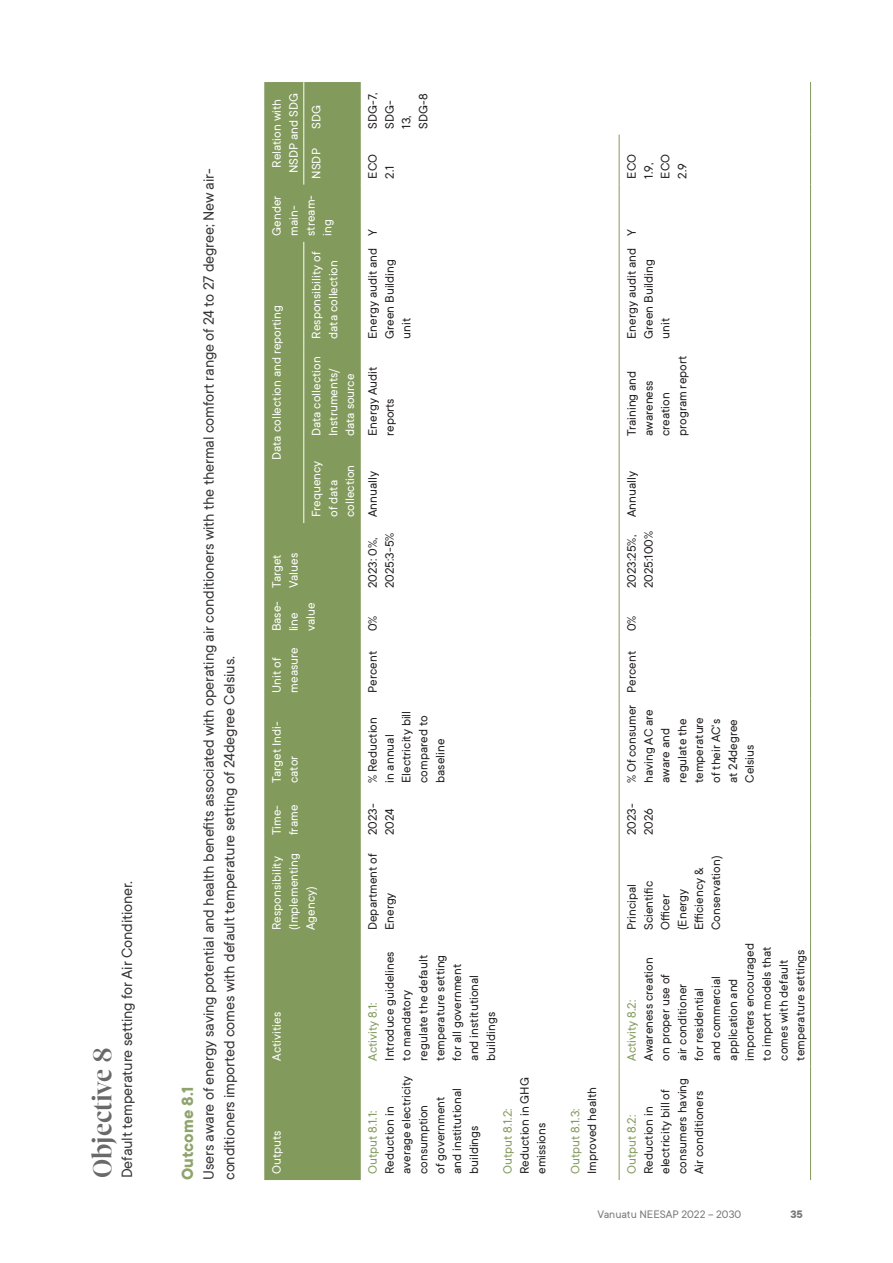
<style>
.page{position:relative;width:893px;height:1263px;background:#fff}
.page>*{position:absolute;margin:0;border:0;box-sizing:border-box;transform-origin:0 0}
.t1{font:500 28.5px "Sole Serif Big Display";color:#595959}
.t2{font:700 18px "TT Commons";color:#829a5c}
.t3{font:16.5px/20.7px "TT Commons";letter-spacing:-.01em;color:#231f20}
.t4{font:13.5px/16.8px "TT Commons";color:#231f20}
.t5{font:13.5px/16.8px "TT Commons";color:#fff}
.t6{font:13.5px "TT Commons";color:#829a5c}
.t7{font:12px "TT Commons";color:#77787b}
.t8{font:700 12px "TT Commons";color:#77787b}
</style>
<div class="page">
<div style="left:264px;top:82px;width:96px;height:1098px;background:#829a5c"></div>
<hr style="left:303px;top:442px;width:1px;height:81px;background:#fff">
<hr style="left:303px;top:345px;width:1px;height:97px;background:#fff">
<hr style="left:303px;top:242px;width:1px;height:103px;background:#fff">
<hr style="left:303px;top:135px;width:1px;height:50px;background:#fff">
<hr style="left:303px;top:82px;width:1px;height:53px;background:#fff">
<hr style="left:360px;top:1067px;width:1px;height:113px;background:#829a5c">
<hr style="left:360px;top:936px;width:1px;height:131px;background:#829a5c">
<hr style="left:360px;top:841px;width:1px;height:95px;background:#829a5c">
<hr style="left:360px;top:789px;width:1px;height:52px;background:#829a5c">
<hr style="left:360px;top:699px;width:1px;height:90px;background:#829a5c">
<hr style="left:360px;top:637px;width:1px;height:62px;background:#829a5c">
<hr style="left:360px;top:594px;width:1px;height:43px;background:#829a5c">
<hr style="left:360px;top:523px;width:1px;height:71px;background:#829a5c">
<hr style="left:360px;top:442px;width:1px;height:81px;background:#829a5c">
<hr style="left:360px;top:345px;width:1px;height:97px;background:#829a5c">
<hr style="left:360px;top:242px;width:1px;height:103px;background:#829a5c">
<hr style="left:360px;top:185px;width:1px;height:57px;background:#829a5c">
<hr style="left:360px;top:135px;width:1px;height:50px;background:#829a5c">
<hr style="left:360px;top:82px;width:1px;height:53px;background:#829a5c">
<hr style="left:810px;top:82px;width:1px;height:53px;background:#829a5c">
<hr style="left:619px;top:1067px;width:1px;height:113px;background:#829a5c">
<hr style="left:619px;top:936px;width:1px;height:131px;background:#829a5c">
<hr style="left:619px;top:841px;width:1px;height:95px;background:#829a5c">
<hr style="left:619px;top:789px;width:1px;height:52px;background:#829a5c">
<hr style="left:619px;top:699px;width:1px;height:90px;background:#829a5c">
<hr style="left:619px;top:637px;width:1px;height:62px;background:#829a5c">
<hr style="left:619px;top:594px;width:1px;height:43px;background:#829a5c">
<hr style="left:619px;top:523px;width:1px;height:71px;background:#829a5c">
<hr style="left:619px;top:442px;width:1px;height:81px;background:#829a5c">
<hr style="left:619px;top:345px;width:1px;height:97px;background:#829a5c">
<hr style="left:619px;top:242px;width:1px;height:103px;background:#829a5c">
<hr style="left:619px;top:185px;width:1px;height:57px;background:#829a5c">
<hr style="left:619px;top:135px;width:1px;height:50px;background:#829a5c">
<hr style="left:810px;top:1067px;width:1px;height:113px;background:#829a5c">
<hr style="left:810px;top:936px;width:1px;height:131px;background:#829a5c">
<hr style="left:810px;top:841px;width:1px;height:95px;background:#829a5c">
<hr style="left:810px;top:789px;width:1px;height:52px;background:#829a5c">
<hr style="left:810px;top:699px;width:1px;height:90px;background:#829a5c">
<hr style="left:810px;top:637px;width:1px;height:62px;background:#829a5c">
<hr style="left:810px;top:594px;width:1px;height:43px;background:#829a5c">
<hr style="left:810px;top:523px;width:1px;height:71px;background:#829a5c">
<hr style="left:810px;top:442px;width:1px;height:81px;background:#829a5c">
<hr style="left:810px;top:345px;width:1px;height:97px;background:#829a5c">
<hr style="left:810px;top:242px;width:1px;height:103px;background:#829a5c">
<hr style="left:810px;top:185px;width:1px;height:57px;background:#829a5c">
<hr style="left:810px;top:135px;width:1px;height:50px;background:#829a5c">
<p class="t3" style="left:116px;top:1178px;width:299px;rotate:-90deg">Default temperature setting for Air Conditioner.</p>
<h1 class="t1" style="left:86px;top:1178px;width:133px;rotate:-90deg">Objective 8</h1>
<h2 class="t2" style="left:176px;top:1180px;width:95px;rotate:-90deg">Outcome 8.1</h2>
<p class="t3" style="left:198px;top:1180px;width:1013px;rotate:-90deg">Users aware of energy saving potential and health benefits associated with operating air conditioners with the thermal comfort range of 24 to 27 degree; New air&shy;conditioners imported comes with default temperature setting of 24degree Celsius.</p>
<p class="t5" style="left:268px;top:173px;width:82px;text-align:center;rotate:-90deg">Relation with<br>NSDP and SDG</p>
<p class="t5" style="left:307px;top:129px;width:25px;rotate:-90deg">SDG</p>
<p class="t5" style="left:307px;top:179px;width:32px;rotate:-90deg">NSDP</p>
<p class="t5" style="left:268px;top:236px;width:42px;rotate:-90deg">Gender main&shy;stream&shy;ing</p>
<p class="t5" style="left:268px;top:460px;width:156px;rotate:-90deg">Data collection and reporting</p>
<p class="t5" style="left:307px;top:339px;width:89px;rotate:-90deg">Responsibility of data collection</p>
<p class="t5" style="left:307px;top:436px;width:81px;rotate:-90deg">Data collection<br>Instruments/ data source</p>
<p class="t5" style="left:307px;top:517px;width:58px;rotate:-90deg">Frequency of data collection</p>
<p class="t5" style="left:268px;top:588px;width:37px;rotate:-90deg">Target<br>Values</p>
<p class="t5" style="left:268px;top:631px;width:32px;rotate:-90deg">Base&shy;line value</p>
<p class="t5" style="left:268px;top:693px;width:47px;rotate:-90deg">Unit of measure</p>
<p class="t5" style="left:268px;top:783px;width:63px;rotate:-90deg">Target Indi&shy;cator</p>
<p class="t5" style="left:268px;top:835px;width:32px;rotate:-90deg">Time&shy;frame</p>
<p class="t5" style="left:268px;top:930px;width:78px;rotate:-90deg">Responsibility (Implementing<br>Agency)</p>
<p class="t5" style="left:268px;top:1060px;width:50px;rotate:-90deg">Activities</p>
<p class="t5" style="left:268px;top:1174px;width:45px;rotate:-90deg">Outputs</p>
<p class="t4" style="left:364px;top:129px;width:37px;rotate:-90deg">SDG-7,<br>SDG-<br>13,<br>SDG-8</p>
<p class="t4" style="left:364px;top:179px;width:26px;rotate:-90deg">ECO<br>2.1</p>
<p class="t4" style="left:364px;top:236px;width:8px;rotate:-90deg">Y</p>
<p class="t4" style="left:364px;top:339px;width:92px;rotate:-90deg">Energy audit and<br>Green Building unit</p>
<p class="t4" style="left:364px;top:436px;width:71px;rotate:-90deg">Energy Audit reports</p>
<p class="t4" style="left:364px;top:517px;width:48px;rotate:-90deg">Annually</p>
<p class="t4" style="left:364px;top:588px;width:57px;rotate:-90deg">2023: 0%,<br>2025:3-5%</p>
<p class="t4" style="left:364px;top:631px;width:17px;rotate:-90deg">0%</p>
<p class="t4" style="left:364px;top:693px;width:43px;rotate:-90deg">Percent</p>
<p class="t4" style="left:364px;top:783px;width:74px;rotate:-90deg">% Reduction in annual<br>Electricity bill compared to baseline</p>
<p class="t4" style="left:364px;top:835px;width:33px;rotate:-90deg">2023-<br>2024</p>
<p class="t4" style="left:364px;top:930px;width:78px;rotate:-90deg">Department of<br>Energy</p>
<p class="t4" style="left:381px;top:1060px;width:111px;rotate:-90deg">Introduce guidelines to mandatory regulate the default temperature setting for all government and institutional buildings</p>
<p class="t6" style="left:364px;top:1060px;width:60px;rotate:-90deg">Activity 8.1:</p>
<p class="t4" style="left:381px;top:1174px;width:100px;rotate:-90deg">Reduction in average electricity consumption<br>of government and institutional buildings</p>
<p class="t6" style="left:364px;top:1174px;width:65px;rotate:-90deg">Output 8.1.1:</p>
<p class="t4" style="left:516px;top:1174px;width:98px;rotate:-90deg">Reduction in GHG emissions</p>
<p class="t6" style="left:499px;top:1174px;width:67px;rotate:-90deg">Output 8.1.2:</p>
<p class="t4" style="left:623px;top:179px;width:26px;rotate:-90deg">ECO<br>1.9,<br>ECO<br>2.9</p>
<p class="t4" style="left:623px;top:236px;width:8px;rotate:-90deg">Y</p>
<p class="t4" style="left:623px;top:339px;width:92px;rotate:-90deg">Energy audit and<br>Green Building unit</p>
<p class="t4" style="left:623px;top:436px;width:82px;rotate:-90deg">Training and awareness creation program report</p>
<p class="t4" style="left:623px;top:517px;width:48px;rotate:-90deg">Annually</p>
<p class="t4" style="left:623px;top:588px;width:58px;rotate:-90deg">2023:25%,<br>2025:100%</p>
<p class="t4" style="left:623px;top:631px;width:17px;rotate:-90deg">0%</p>
<p class="t4" style="left:623px;top:693px;width:43px;rotate:-90deg">Percent</p>
<p class="t4" style="left:623px;top:783px;width:80px;rotate:-90deg">% Of consumer having AC are aware and regulate the temperature of their AC's<br>at 24degree<br>Celsius</p>
<p class="t4" style="left:623px;top:835px;width:33px;rotate:-90deg">2023-<br>2026</p>
<p class="t4" style="left:623px;top:930px;width:76px;rotate:-90deg">Principal<br>Scientific<br>Officer (Energy<br>Efficiency &amp;<br>Conservation)</p>
<p class="t4" style="left:583px;top:1174px;width:89px;rotate:-90deg">Improved health</p>
<p class="t6" style="left:567px;top:1174px;width:67px;rotate:-90deg">Output 8.1.3:</p>
<p class="t4" style="left:640px;top:1060px;width:119px;rotate:-90deg">Awareness creation on proper use of<br>air conditioner<br>for residential<br>and commercial application and importers encouraged to import models that comes with default temperature settings</p>
<p class="t6" style="left:623px;top:1060px;width:62px;rotate:-90deg">Activity 8.2:</p>
<p class="t4" style="left:640px;top:1174px;width:98px;rotate:-90deg">Reduction in electricity bill of consumers having<br>Air conditioners</p>
<p class="t6" style="left:623px;top:1174px;width:60px;rotate:-90deg">Output 8.2:</p>
<p class="t7" style="left:597px;top:1207px;width:145px">Vanuatu NEESAP 2022 – 2030</p>
<p class="t8" style="left:790px;top:1207px;width:14px">35</p>
</div>
